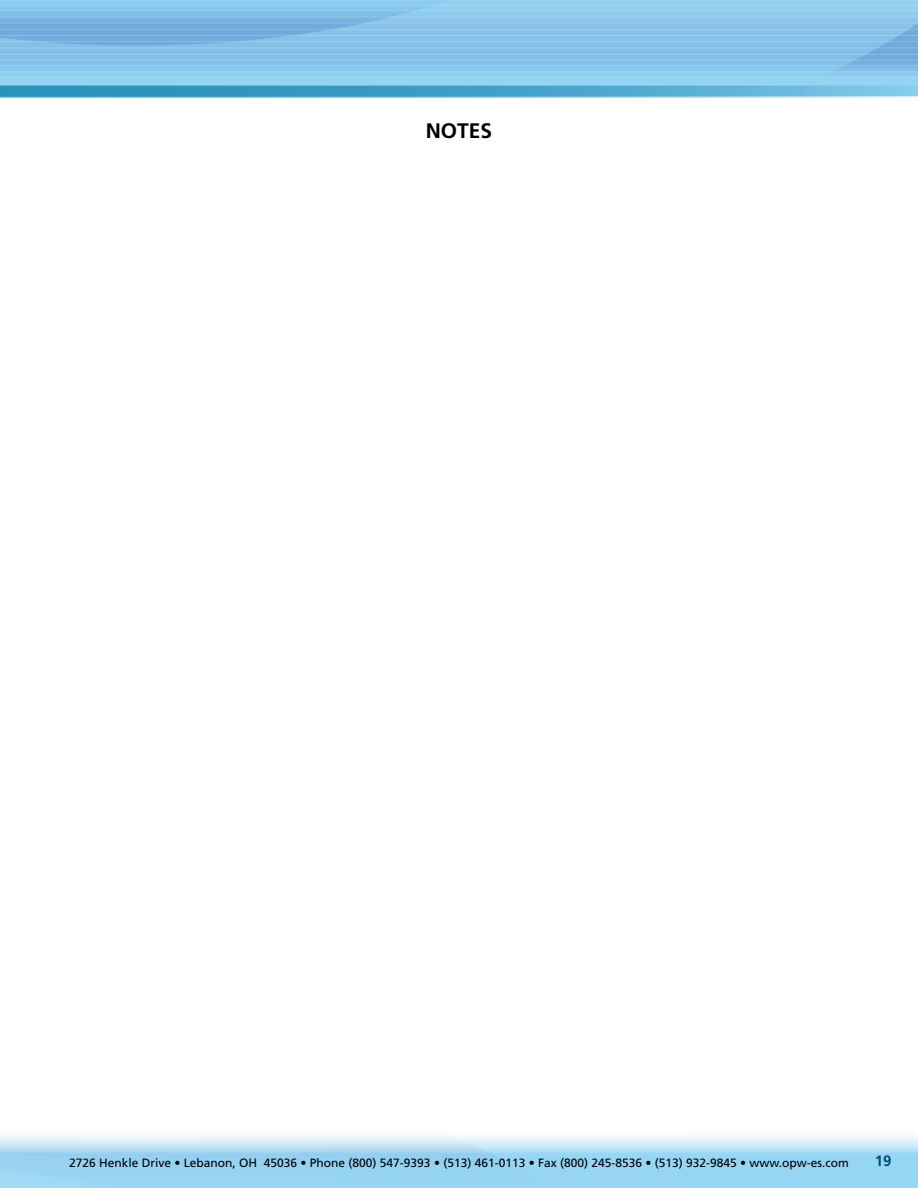
<style>
.page{position:relative;width:918px;height:1188px;background:#fff}
.page>*{position:absolute;margin:0;border:0;box-sizing:border-box;transform-origin:0 0}
.t1{font:700 21px "Frutiger LT Std";color:#000}
.t2{font:700 15px "Frutiger LT Std";color:#004d6e}
.t3{font:12px "Frutiger LT Std";color:#000}
</style>
<div class="page">
<svg style="left:0;top:0;width:918px;height:84px;background:#86c4e9"></svg>
<hr style="left:0;top:41px;width:918px;height:1px;background:#fff">
<hr style="left:0;top:78px;width:918px;height:1px;background:#fff">
<hr style="left:0;top:35px;width:918px;height:1px;background:#fff">
<hr style="left:0;top:65px;width:918px;height:1px;background:#fff">
<hr style="left:0;top:72px;width:918px;height:1px;background:#fff">
<hr style="left:0;top:29px;width:918px;height:1px;background:#fff">
<hr style="left:0;top:60px;width:918px;height:1px;background:#fff">
<hr style="left:0;top:48px;width:918px;height:1px;background:#fff">
<hr style="left:0;top:54px;width:918px;height:1px;background:#fff">
<hr style="left:0;top:23px;width:918px;height:1px;background:#fff">
<hr style="left:0;top:10px;width:918px;height:1px;background:#fff">
<hr style="left:0;top:16px;width:918px;height:1px;background:#fff">
<hr style="left:0;top:5px;width:918px;height:1px;background:#fff">
<svg style="left:0;top:84px;width:918px;height:14px;background:#59aed2"></svg>
<svg style="left:672px;top:1135px;width:246px;height:53px;background:#a9ddf6"></svg>
<svg style="left:0;top:1135px;width:672px;height:53px;background:#a9dbf4"></svg>
<h1 class="t1" style="left:426px;top:118px;width:68px">NOTES</h1>
<p class="t3" style="left:69px;top:1156px;width:781px">2726 Henkle Drive • Lebanon, OH 45036 • Phone (800) 547-9393 • (513) 461-0113 • Fax (800) 245-8536 • (513) 932-9845 • www.opw-es.com</p>
<p class="t2" style="left:875px;top:1152px;width:18px">19</p>
</div>
